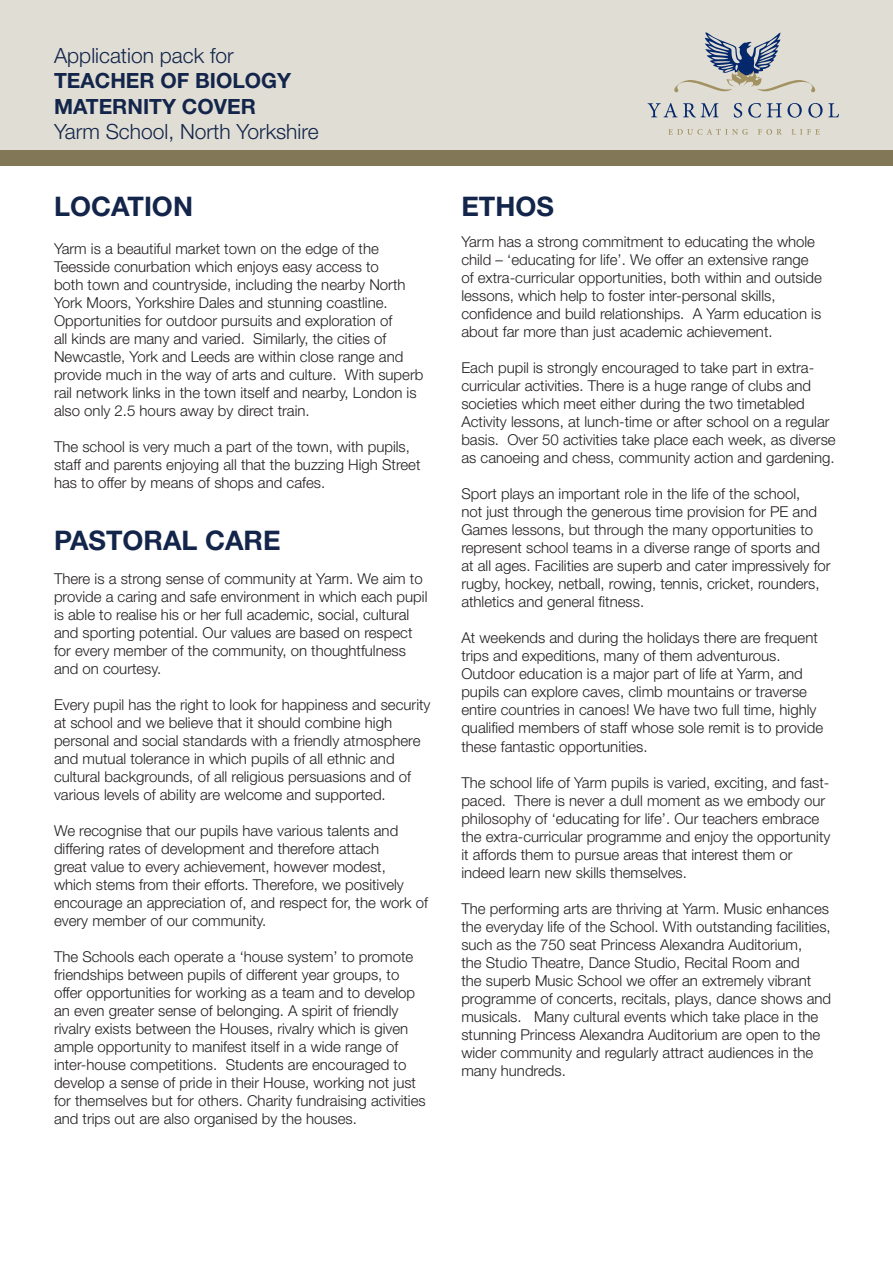
<style>
.page{position:relative;width:893px;height:1263px;background:#fff}
.page>*{position:absolute;margin:0;border:0;box-sizing:border-box;transform-origin:0 0}
.t1{font:700 27px "Helvetica Neue LT Std";color:#13254a}
.t2{font:300 21px "Helvetica Neue LT Std";color:#13254a}
.t3{font:700 21px "Helvetica Neue LT Std";color:#13254a}
.t4{font:300 15px/18px "Helvetica Neue LT Std";color:#231f20}
</style>
<div class="page">
<div style="left:0;top:0;width:893px;height:150px;background:#e0ddd5"></div>
<div style="left:0;top:150px;width:893px;height:16px;background:#827857"></div>
<svg style="left:648px;top:103px;width:71px;height:14px"></svg>
<svg style="left:734px;top:103px;width:8px;height:15px"></svg>
<svg style="left:748px;top:103px;width:13px;height:15px"></svg>
<svg style="left:767px;top:103px;width:35px;height:15px"></svg>
<svg style="left:808px;top:103px;width:31px;height:15px"></svg>
<svg style="left:668px;top:129px;width:80px;height:6px"></svg>
<svg style="left:758px;top:129px;width:24px;height:6px"></svg>
<svg style="left:791px;top:129px;width:29px;height:6px"></svg>
<svg style="left:674px;top:32px;width:141px;height:60px"></svg>
<p class="t2" style="left:54px;top:43px;width:181px">Application pack for</p>
<p class="t3" style="left:54px;top:68px;width:239px">TEACHER OF BIOLOGY</p>
<p class="t3" style="left:54px;top:93px;width:203px">MATERNITY COVER</p>
<p class="t2" style="left:54px;top:118px;width:266px">Yarm School, North Yorkshire</p>
<p class="t1" style="left:54px;top:190px;width:140px">LOCATION</p>
<p class="t4" style="left:54px;top:239px;width:371px">Yarm is a beautiful market town on the edge of the Teesside conurbation which enjoys easy access to<br>both town and countryside, including the nearby North York Moors, Yorkshire Dales and stunning coastline.<br>Opportunities for outdoor pursuits and exploration of<br>all kinds are many and varied. Similarly, the cities of Newcastle, York and Leeds are within close range and provide much in the way of arts and culture. With superb rail network links in the town itself and nearby, London is also only 2.5 hours away by direct train.</p>
<p class="t4" style="left:54px;top:437px;width:368px">The school is very much a part of the town, with pupils, staff and parents enjoying all that the buzzing High Street has to offer by means of shops and cafes.</p>
<p class="t1" style="left:54px;top:523px;width:228px">PASTORAL CARE</p>
<p class="t4" style="left:54px;top:569px;width:375px">There is a strong sense of community at Yarm. We aim to provide a caring and safe environment in which each pupil is able to realise his or her full academic, social, cultural and sporting potential. Our values are based on respect for every member of the community, on thoughtfulness and on courtesy.</p>
<p class="t4" style="left:54px;top:695px;width:378px">Every pupil has the right to look for happiness and security at school and we believe that it should combine high personal and social standards with a friendly atmosphere and mutual tolerance in which pupils of all ethnic and cultural backgrounds, of all religious persuasions and of various levels of ability are welcome and supported.</p>
<p class="t4" style="left:54px;top:821px;width:376px">We recognise that our pupils have various talents and differing rates of development and therefore attach<br>great value to every achievement, however modest,<br>which stems from their efforts. Therefore, we positively encourage an appreciation of, and respect for, the work of every member of our community.</p>
<p class="t4" style="left:54px;top:947px;width:373px">The Schools each operate a ‘house system’ to promote friendships between pupils of different year groups, to offer opportunities for working as a team and to develop an even greater sense of belonging. A spirit of friendly rivalry exists between the Houses, rivalry which is given ample opportunity to manifest itself in a wide range of inter-house competitions. Students are encouraged to develop a sense of pride in their House, working not just for themselves but for others. Charity fundraising activities and trips out are also organised by the houses.</p>
<p class="t1" style="left:461px;top:190px;width:94px">ETHOS</p>
<p class="t4" style="left:461px;top:233px;width:362px">Yarm has a strong commitment to educating the whole child – ‘educating for life’. We offer an extensive range of extra-curricular opportunities, both within and outside lessons, which help to foster inter-personal skills, confidence and build relationships. A Yarm education is about far more than just academic achievement.</p>
<p class="t4" style="left:461px;top:359px;width:376px">Each pupil is strongly encouraged to take part in extra&shy;curricular activities. There is a huge range of clubs and societies which meet either during the two timetabled Activity lessons, at lunch-time or after school on a regular basis. Over 50 activities take place each week, as diverse as canoeing and chess, community action and gardening.</p>
<p class="t4" style="left:461px;top:485px;width:371px">Sport plays an important role in the life of the school,<br>not just through the generous time provision for PE and Games lessons, but through the many opportunities to represent school teams in a diverse range of sports and at all ages. Facilities are superb and cater impressively for rugby, hockey, netball, rowing, tennis, cricket, rounders, athletics and general fitness.</p>
<p class="t4" style="left:461px;top:629px;width:363px">At weekends and during the holidays there are frequent trips and expeditions, many of them adventurous.<br>Outdoor education is a major part of life at Yarm, and pupils can explore caves, climb mountains or traverse entire countries in canoes! We have two full time, highly qualified members of staff whose sole remit is to provide these fantastic opportunities.</p>
<p class="t4" style="left:461px;top:773px;width:370px">The school life of Yarm pupils is varied, exciting, and fast&shy;paced. There is never a dull moment as we embody our philosophy of ‘educating for life’. Our teachers embrace the extra-curricular programme and enjoy the opportunity it affords them to pursue areas that interest them or indeed learn new skills themselves.</p>
<p class="t4" style="left:461px;top:899px;width:371px">The performing arts are thriving at Yarm. Music enhances the everyday life of the School. With outstanding facilities, such as the 750 seat Princess Alexandra Auditorium,<br>the Studio Theatre, Dance Studio, Recital Room and<br>the superb Music School we offer an extremely vibrant programme of concerts, recitals, plays, dance shows and musicals. Many cultural events which take place in the stunning Princess Alexandra Auditorium are open to the wider community and regularly attract audiences in the many hundreds.</p>
</div>
